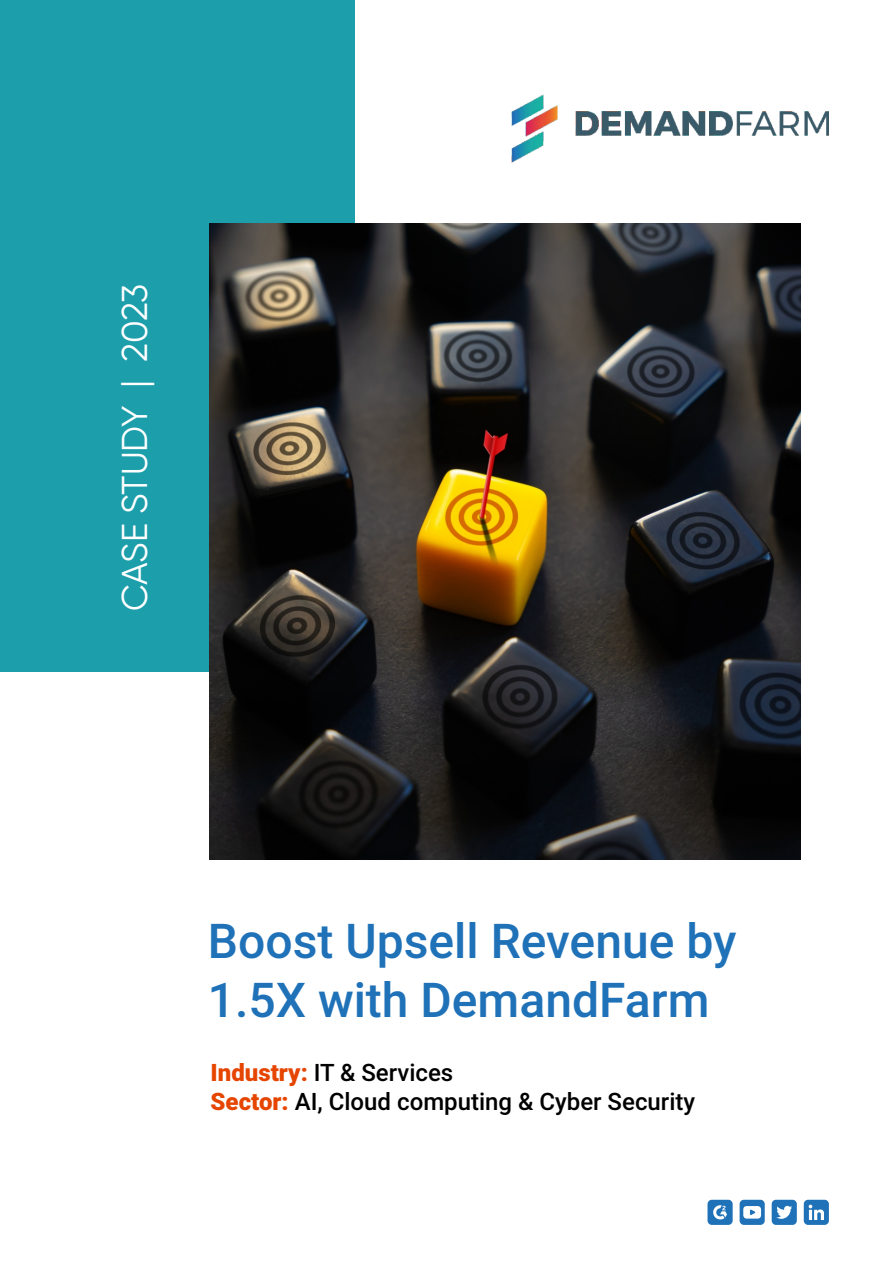
<style>
.page{position:relative;width:893px;height:1263px;background:#fff}
.page>*{position:absolute;margin:0;border:0;box-sizing:border-box;transform-origin:0 0}
.t1{font:500 48px/59.6px "Roboto";color:#1f71b8}
.t2{font:36px "Gilroy";letter-spacing:-.01em;color:#fff}
.t3{font:500 24px/28.8px "Roboto";color:#000}
.s1{font-weight:900;color:#e64500}
</style>
<div class="page">
<div style="left:0;top:0;width:354px;height:671px;background:#1c9eab"></div>
<img style="left:210px;top:223px;width:590px;height:636px">
<svg style="left:772px;top:1200px;width:25px;height:25px"></svg>
<svg style="left:804px;top:1200px;width:25px;height:25px"></svg>
<svg style="left:707px;top:1200px;width:26px;height:25px"></svg>
<svg style="left:740px;top:1200px;width:25px;height:25px"></svg>
<img style="left:512px;top:94px;width:317px;height:69px">
<h2 class="t2" style="left:119px;top:611px;width:329px;rotate:-90deg">CASE STUDY | 2023</h2>
<h1 class="t1" style="left:208px;top:916px;width:530px">Boost Upsell Revenue by<br>1.5X with DemandFarm</h1>
<p class="t3" style="left:211px;top:1061px;width:486px"><span class="s1">Industry:</span> IT &amp; Services<br><span class="s1">Sector:</span> AI, Cloud computing &amp; Cyber Security</p>
</div>
